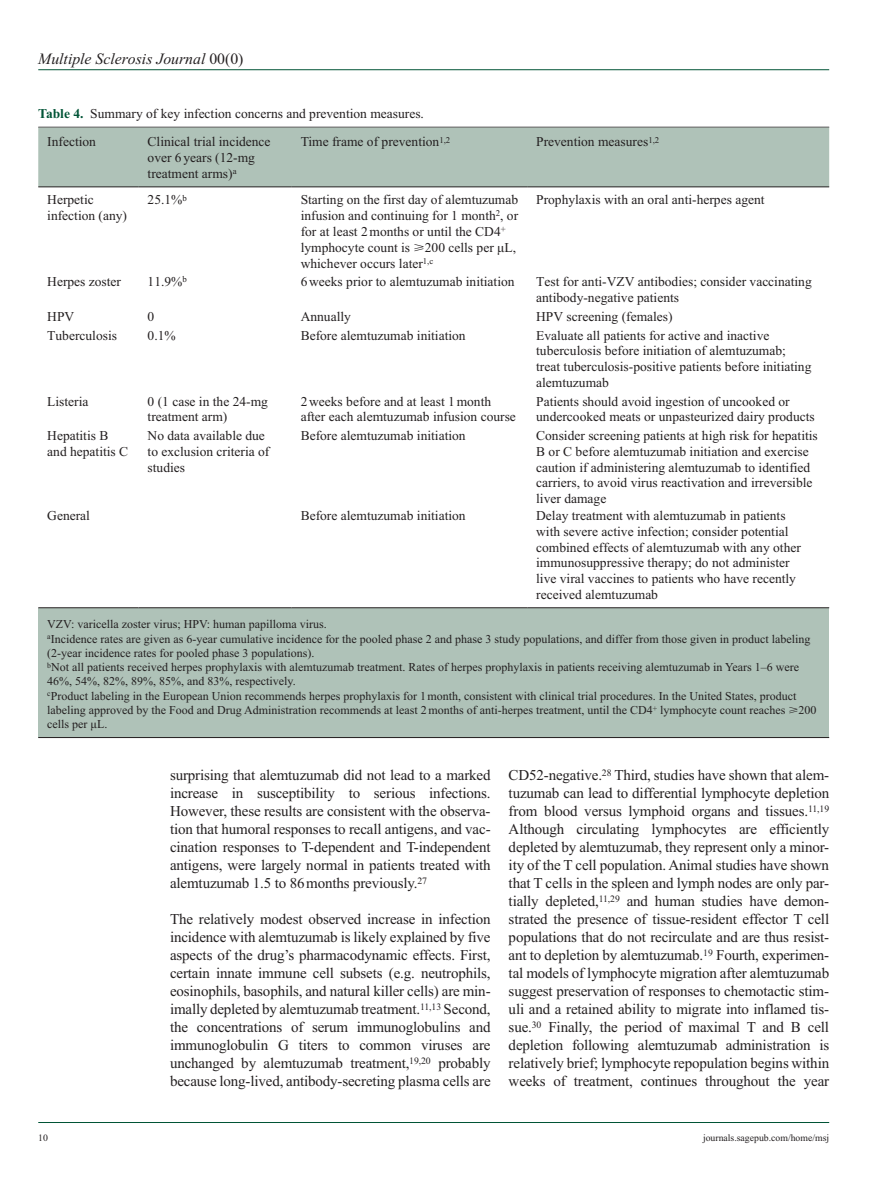
<style>
.page{position:relative;width:893px;height:1191px;background:#fff}
.page>*{position:absolute;margin:0;border:0;box-sizing:border-box;transform-origin:0 0}
.t1{font:italic 15.75px "Times New Roman";color:#231f20}
.t2{font:15px/18px "Times New Roman";letter-spacing:-.01em;color:#231f20;text-align:justify}
.t3{font:13.5px/15.8px "Times New Roman";color:#231f20}
.t4{font:12px/14.2px "Times New Roman";color:#231f20}
.t5{font:9.75px "Times New Roman";color:#231f20}
.s1{font-style:normal}
.s2{font-weight:700;color:#015436}
</style>
<div class="page">
<hr style="left:38px;top:69px;width:791px;height:1px;background:#015436">
<hr style="left:38px;top:1122px;width:791px;height:1px;background:#015436">
<div style="left:38px;top:608px;width:791px;height:129px;background:#afc2b8"></div>
<hr style="left:38px;top:127px;width:791px;height:1px;background:#231f20">
<hr style="left:38px;top:737px;width:791px;height:1px;background:#231f20">
<div style="left:38px;top:128px;width:791px;height:58px;background:#afc2b8"></div>
<hr style="left:38px;top:186px;width:101px;height:1px;background:#231f20">
<hr style="left:139px;top:186px;width:153px;height:1px;background:#231f20">
<hr style="left:292px;top:186px;width:235px;height:1px;background:#231f20">
<hr style="left:527px;top:186px;width:302px;height:1px;background:#231f20">
<hr style="left:38px;top:607px;width:101px;height:1px;background:#231f20">
<hr style="left:139px;top:607px;width:153px;height:1px;background:#231f20">
<hr style="left:292px;top:607px;width:235px;height:1px;background:#231f20">
<hr style="left:527px;top:607px;width:302px;height:1px;background:#231f20">
<p class="t1" style="left:38px;top:50px;width:207px">Multiple Sclerosis Journal <span class="s1">00(0)</span></p>
<p class="t3" style="left:47px;top:99px;width:378px;line-height:28.5px;text-indent:-9px"><span class="s2">Table 4.</span> Summary of key infection concerns and prevention measures.<br>Infection</p>
<p class="t3" style="left:148px;top:134px;width:124px">Clinical trial incidence over 6years (12-mg treatment arms)<sup>a</sup></p>
<p class="t3" style="left:301px;top:134px;width:151px">Time frame of prevention<sup>1,2</sup></p>
<p class="t3" style="left:536px;top:134px;width:125px">Prevention measures<sup>1,2</sup></p>
<p class="t3" style="left:47px;top:192px;width:81px">Herpetic infection (any)</p>
<p class="t3" style="left:148px;top:192px;width:41px">25.1%<sup>b</sup></p>
<p class="t3" style="left:301px;top:192px;width:219px">Starting on the first day of alemtuzumab infusion and continuing for 1 month<sup>2</sup>, or for at least 2months or until the CD4<sup>+ </sup>lymphocyte count is ⩾200 cells per µL, whichever occurs later<sup>1,c</sup></p>
<p class="t3" style="left:536px;top:192px;width:230px">Prophylaxis with an oral anti-herpes agent</p>
<p class="t3" style="left:47px;top:274px;width:75px">Herpes zoster</p>
<p class="t3" style="left:148px;top:274px;width:41px">11.9%<sup>b</sup></p>
<p class="t3" style="left:301px;top:274px;width:215px">6weeks prior to alemtuzumab initiation</p>
<p class="t3" style="left:536px;top:274px;width:277px">Test for anti-VZV antibodies; consider vaccinating antibody-negative patients</p>
<p class="t3" style="left:47px;top:308px;width:28px">HPV</p>
<p class="t3" style="left:148px;top:308px;width:8px">0</p>
<p class="t3" style="left:301px;top:308px;width:52px">Annually</p>
<p class="t3" style="left:536px;top:308px;width:138px">HPV screening (females)</p>
<p class="t3" style="left:47px;top:327px;width:71px">Tuberculosis</p>
<p class="t3" style="left:148px;top:327px;width:30px">0.1%</p>
<p class="t3" style="left:301px;top:327px;width:166px">Before alemtuzumab initiation</p>
<p class="t3" style="left:536px;top:327px;width:277px">Evaluate all patients for active and inactive tuberculosis before initiation of alemtuzumab; treat tuberculosis-positive patients before initiating alemtuzumab</p>
<p class="t3" style="left:47px;top:393px;width:43px">Listeria</p>
<p class="t3" style="left:148px;top:393px;width:122px">0 (1 case in the 24-mg treatment arm)</p>
<p class="t3" style="left:301px;top:393px;width:217px">2weeks before and at least 1month after each alemtuzumab infusion course</p>
<p class="t3" style="left:536px;top:393px;width:280px">Patients should avoid ingestion of uncooked or undercooked meats or unpasteurized dairy products</p>
<p class="t3" style="left:47px;top:428px;width:82px">Hepatitis B and hepatitis C</p>
<p class="t3" style="left:148px;top:428px;width:123px">No data available due to exclusion criteria of studies</p>
<p class="t3" style="left:301px;top:428px;width:166px">Before alemtuzumab initiation</p>
<p class="t3" style="left:536px;top:428px;width:283px">Consider screening patients at high risk for hepatitis B or C before alemtuzumab initiation and exercise caution if administering alemtuzumab to identified carriers, to avoid virus reactivation and irreversible liver damage</p>
<p class="t3" style="left:47px;top:507px;width:44px">General</p>
<p class="t3" style="left:301px;top:507px;width:166px">Before alemtuzumab initiation</p>
<p class="t3" style="left:536px;top:507px;width:266px">Delay treatment with alemtuzumab in patients with severe active infection; consider potential combined effects of alemtuzumab with any other immunosuppressive therapy; do not administer live viral vaccines to patients who have recently received alemtuzumab</p>
<p class="t4" style="left:47px;top:617px;width:771px">VZV: varicella zoster virus; HPV: human papilloma virus.<br><sup>a</sup>Incidence rates are given as 6-year cumulative incidence for the pooled phase 2 and phase 3 study populations, and differ from those given in product labeling (2-year incidence rates for pooled phase 3 populations).<br><sup>b</sup>Not all patients received herpes prophylaxis with alemtuzumab treatment. Rates of herpes prophylaxis in patients receiving alemtuzumab in Years 1–6 were 46%, 54%, 82%, 89%, 85%, and 83%, respectively.<br><sup>c</sup>Product labeling in the European Union recommends herpes prophylaxis for 1month, consistent with clinical trial procedures. In the United States, product labeling approved by the Food and Drug Administration recommends at least 2months of anti-herpes treatment, until the CD4<sup>+</sup> lymphocyte count reaches ⩾200 cells per µL.</p>
<p class="t2" style="left:170px;top:766px;width:322px">surprising that alemtuzumab did not lead to a marked increase in susceptibility to serious infections.<br>However, these results are consistent with the observa&shy;tion that humoral responses to recall antigens, and vac&shy;cination responses to T-dependent and T-independent antigens, were largely normal in patients treated with alemtuzumab 1.5 to 86months previously.<sup>27</sup></p>
<p class="t2" style="left:170px;top:910px;width:322px">The relatively modest observed increase in infection incidence with alemtuzumab is likely explained by five aspects of the drug’s pharmacodynamic effects. First, certain innate immune cell subsets (e.g. neutrophils, eosinophils, basophils, and natural killer cells) are min&shy;imally depleted by alemtuzumab treatment.<sup>11,13</sup> Second, the concentrations of serum immunoglobulins and immunoglobulin G titers to common viruses are unchanged by alemtuzumab treatment,<sup>19,20</sup> probably because long-lived, antibody-secreting plasma cells are</p>
<p class="t2" style="left:509px;top:766px;width:322px">CD52-negative.<sup>28</sup> Third, studies have shown that alem&shy;tuzumab can lead to differential lymphocyte depletion from blood versus lymphoid organs and tissues.<sup>11,19<br></sup>Although circulating lymphocytes are efficiently depleted by alemtuzumab, they represent only a minor&shy;ity of the T cell population. Animal studies have shown that T cells in the spleen and lymph nodes are only par&shy;tially depleted,<sup>11,29</sup> and human studies have demon&shy;strated the presence of tissue-resident effector T cell populations that do not recirculate and are thus resist&shy;ant to depletion by alemtuzumab.<sup>19</sup> Fourth, experimen&shy;tal models of lymphocyte migration after alemtuzumab suggest preservation of responses to chemotactic stim&shy;uli and a retained ability to migrate into inflamed tis&shy;sue.<sup>30</sup> Finally, the period of maximal T and B cell depletion following alemtuzumab administration is relatively brief; lymphocyte repopulation begins within weeks of treatment, continues throughout the year</p>
<p class="t5" style="left:38px;top:1132px;width:11px">10</p>
<p class="t5" style="left:703px;top:1132px;width:128px">journals.sagepub.com/home/msj</p>
</div>
